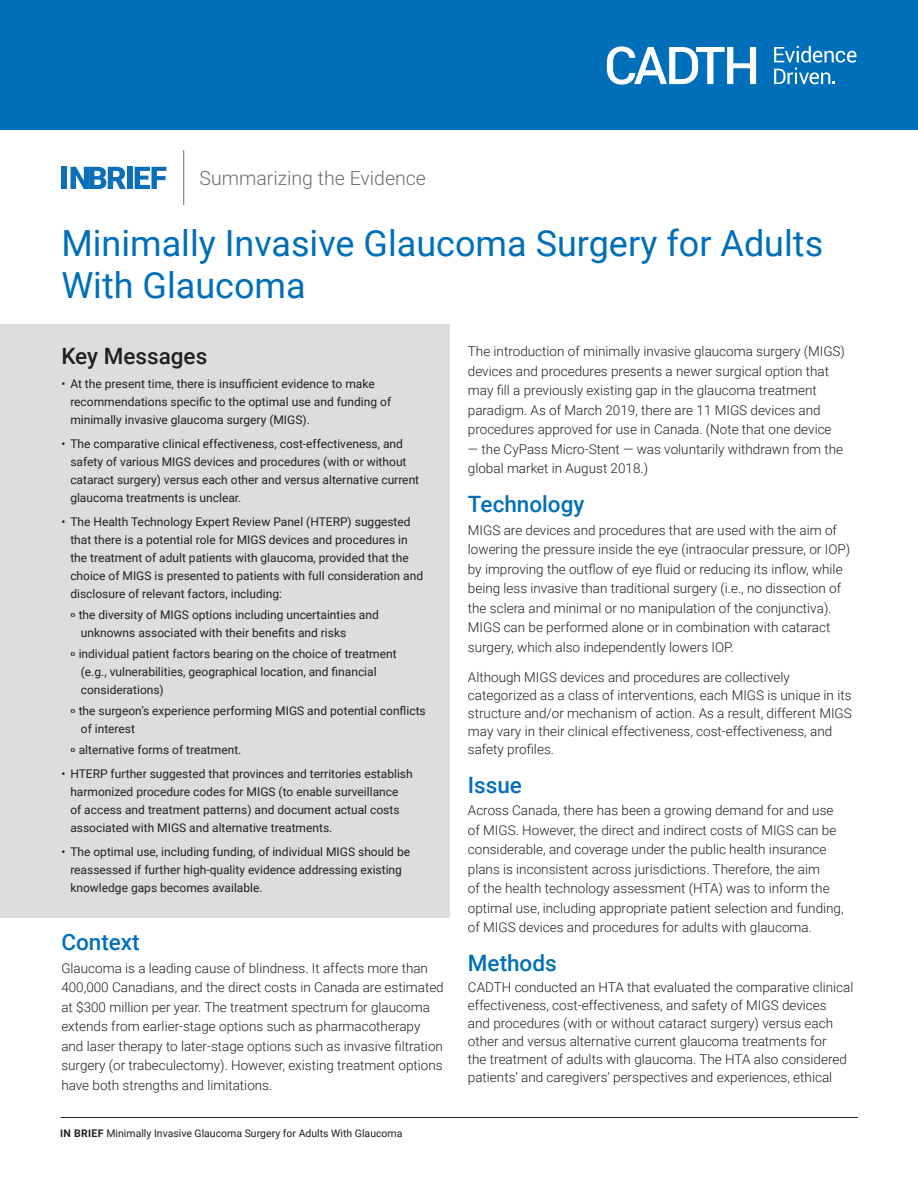
<style>
.page{position:relative;width:918px;height:1188px;background:#fff}
.page>*{position:absolute;margin:0;border:0;box-sizing:border-box;transform-origin:0 0}
.Doc_Title{font:36px/42px "Roboto";color:#006fb9}
.Heading{font:500 22.5px "Roboto";color:#006fb9}
.Key_Messages{font:500 22.5px "Roboto";color:#231f20}
.t1{font:300 19.5px "Roboto";color:#6c6d70}
.t2{font:300 13.5px/19.5px "Roboto";color:#231f20}
.Key_Message_Bullets{font:12px/18px "Roboto";color:#231f20}
.t3{font:10.5px "Roboto";color:#231f20}
.s1{font-size:9.9px}
.s2{font-weight:700}
</style>
<div class="page">
<hr style="left:61px;top:1117px;width:797px;height:1px;background:#231f20">
<div style="left:0;top:324px;width:450px;height:594px;background:#dcdddf"></div>
<div style="left:127px;top:167px;width:5px;height:22px;background:#0b70b9"></div>
<svg style="left:135px;top:167px;width:31px;height:22px"></svg>
<div style="left:61px;top:167px;width:6px;height:22px;background:#0b70b9"></div>
<svg style="left:71px;top:167px;width:55px;height:22px"></svg>
<hr style="left:183px;top:150px;width:1px;height:55px;background:#6c6d70">
<div style="left:0;top:0;width:918px;height:130px;background:#006fb9"></div>
<svg style="left:607px;top:46px;width:250px;height:39px"></svg>
<p class="t1" style="left:200px;top:164px;width:228px">Summarizing the Evidence</p>
<p class="Doc_Title" style="left:61px;top:220px;width:763px">Minimally Invasive Glaucoma Surgery for Adults<br>With Glaucoma</p>
<p class="Key_Messages" style="left:61px;top:340px;width:148px">Key Messages</p>
<p class="Key_Message_Bullets" style="left:70px;top:374px;width:322px;text-indent:-9px">• At the present time, there is insufficient evidence to make recommendations specific to the optimal use and funding of minimally invasive glaucoma surgery (MIGS).</p>
<p class="Key_Message_Bullets" style="left:70px;top:434px;width:350px;text-indent:-9px">• The comparative clinical effectiveness, cost-effectiveness, and safety of various MIGS devices and procedures (with or without cataract surgery) versus each other and versus alternative current glaucoma treatments is unclear.</p>
<p class="Key_Message_Bullets" style="left:70px;top:512px;width:354px;text-indent:-9px">• The Health Technology Expert Review Panel (HTERP) suggested that there is a potential role for MIGS devices and procedures in the treatment of adult patients with glaucoma, provided that the choice of MIGS is presented to patients with full consideration and disclosure of relevant factors, including:</p>
<p class="Key_Message_Bullets" style="left:81px;top:605px;width:300px;text-indent:-10px"><span class="s1">0</span> the diversity of MIGS options including uncertainties and unknowns associated with their benefits and risks</p>
<p class="Key_Message_Bullets" style="left:81px;top:644px;width:317px;text-indent:-10px"><span class="s1">0</span> individual patient factors bearing on the choice of treatment (e.g., vulnerabilities, geographical location, and financial considerations)</p>
<p class="Key_Message_Bullets" style="left:81px;top:701px;width:346px;text-indent:-10px"><span class="s1">0</span> the surgeon’s experience performing MIGS and potential conflicts of interest</p>
<p class="Key_Message_Bullets" style="left:70px;top:740px;width:173px"><span class="s1">0</span> alternative forms of treatment.</p>
<p class="Key_Message_Bullets" style="left:70px;top:764px;width:344px;text-indent:-9px">• HTERP further suggested that provinces and territories establish harmonized procedure codes for MIGS (to enable surveillance<br>of access and treatment patterns) and document actual costs associated with MIGS and alternative treatments.</p>
<p class="Key_Message_Bullets" style="left:70px;top:842px;width:341px;text-indent:-9px">• The optimal use, including funding, of individual MIGS should be reassessed if further high-quality evidence addressing existing knowledge gaps becomes available.</p>
<p class="Heading" style="left:61px;top:926px;width:80px">Context</p>
<p class="t2" style="left:61px;top:958px;width:384px">Glaucoma is a leading cause of blindness. It affects more than 400,000 Canadians, and the direct costs in Canada are estimated at $300 million per year. The treatment spectrum for glaucoma extends from earlier-stage options such as pharmacotherapy and laser therapy to later-stage options such as invasive filtration surgery (or trabeculectomy). However, existing treatment options have both strengths and limitations.</p>
<p class="t3" style="left:60px;top:1126px;width:344px"><span class="s2">IN BRIEF</span> Minimally Invasive Glaucoma Surgery for Adults With Glaucoma</p>
<p class="t2" style="left:468px;top:341px;width:379px">The introduction of minimally invasive glaucoma surgery (MIGS) devices and procedures presents a newer surgical option that may fill a previously existing gap in the glaucoma treatment paradigm. As of March 2019, there are 11 MIGS devices and procedures approved for use in Canada. (Note that one device</p>
<p class="t2" style="left:468px;top:439px;width:377px">— the CyPass Micro-Stent — was voluntarily withdrawn from the global market in August 2018.)</p>
<p class="Heading" style="left:468px;top:488px;width:118px">Technology</p>
<p class="t2" style="left:468px;top:520px;width:384px">MIGS are devices and procedures that are used with the aim of lowering the pressure inside the eye (intraocular pressure, or IOP) by improving the outflow of eye fluid or reducing its inflow, while being less invasive than traditional surgery (i.e., no dissection of the sclera and minimal or no manipulation of the conjunctiva).<br>MIGS can be performed alone or in combination with cataract surgery, which also independently lowers IOP.</p>
<p class="t2" style="left:468px;top:667px;width:385px;line-height:18px">Although MIGS devices and procedures are collectively categorized as a class of interventions, each MIGS is unique in its structure and/or mechanism of action. As a result, different MIGS may vary in their clinical effectiveness, cost-effectiveness, and safety profiles.</p>
<p class="Heading" style="left:468px;top:769px;width:56px">Issue</p>
<p class="t2" style="left:468px;top:800px;width:377px">Across Canada, there has been a growing demand for and use of MIGS. However, the direct and indirect costs of MIGS can be considerable, and coverage under the public health insurance plans is inconsistent across jurisdictions. Therefore, the aim<br>of the health technology assessment (HTA) was to inform the optimal use, including appropriate patient selection and funding, of MIGS devices and procedures for adults with glaucoma.</p>
<p class="Heading" style="left:468px;top:947px;width:90px">Methods</p>
<p class="t2" style="left:468px;top:978px;width:387px;line-height:18px">CADTH conducted an HTA that evaluated the comparative clinical effectiveness, cost-effectiveness, and safety of MIGS devices<br>and procedures (with or without cataract surgery) versus each other and versus alternative current glaucoma treatments for<br>the treatment of adults with glaucoma. The HTA also considered patients’ and caregivers’ perspectives and experiences, ethical</p>
</div>
